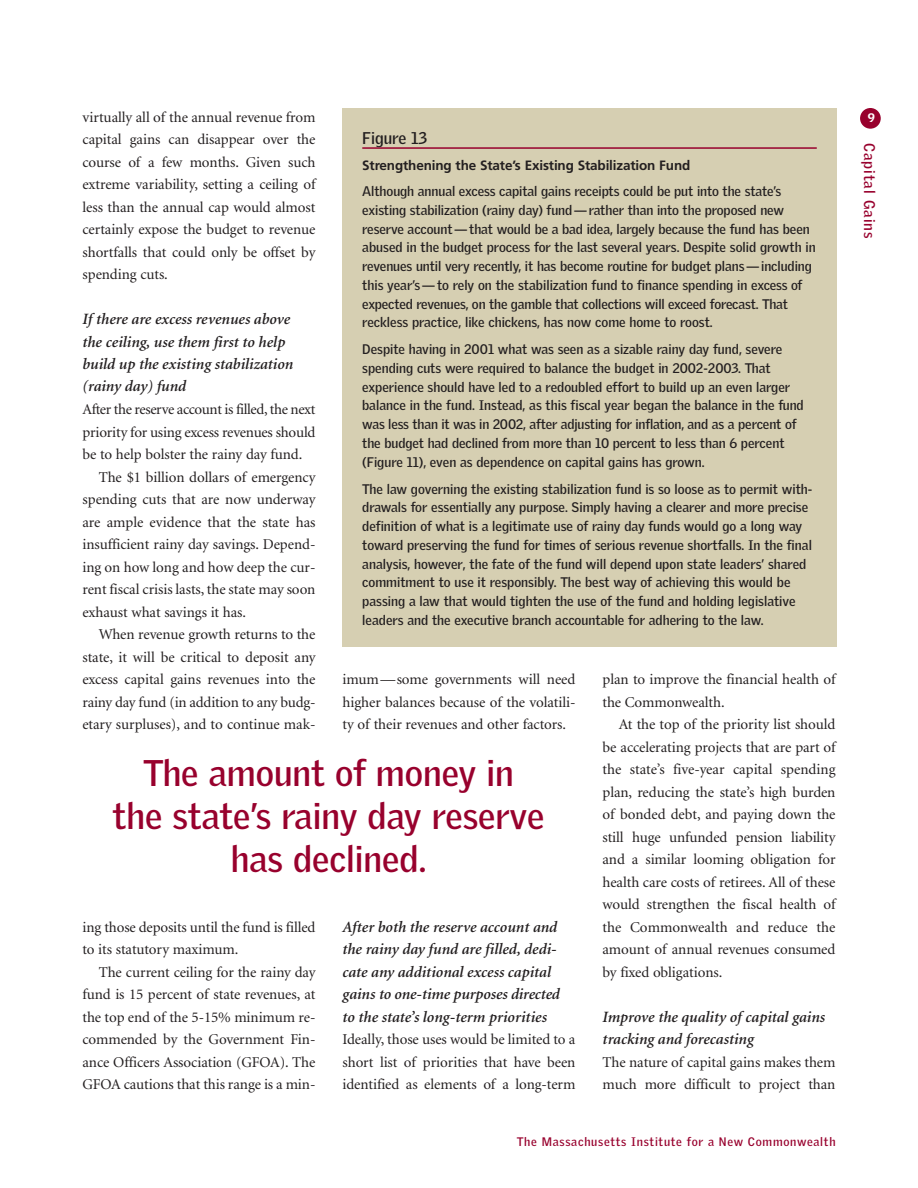
<style>
.page{position:relative;width:918px;height:1188px;background:#fff}
.page>*{position:absolute;margin:0;border:0;box-sizing:border-box;transform-origin:0 0}
.t1{font:700 36px/43.2px "Griffith Gothic";color:#98012d;text-align:center}
.t2{font:700 16.5px "Griffith Gothic";color:#231f20}
.t3{font:italic 600 15.75px/22.5px "Minion";color:#231f20}
.t4{font:15px/22.5px "Minion";letter-spacing:-.005em;color:#231f20;text-align:justify}
.t5{font:15px "Minion";letter-spacing:-.025em;color:#231f20}
.t6{font:700 15px "Griffith Gothic";letter-spacing:.06em;color:#98012d}
.t7{font:700 13.5px/18.8px "Griffith Gothic";color:#231f20}
.t8{font:700 13.5px "Frutiger";letter-spacing:-.01em;color:#231f20}
.t9{font:700 12px "Griffith Gothic";letter-spacing:.06em;color:#98012d}
.t10{font:900 12px "Griffith Gothic";color:#fff}
</style>
<div class="page">
<div style="left:860px;top:108px;width:21px;height:21px;background:#98012d;border-radius:50%"></div>
<div style="left:342px;top:108px;width:495px;height:539px;background:#d6cfb2"></div>
<hr style="left:362px;top:147px;width:455px;height:2px;background:#98012d">
<p class="t4" style="left:82px;top:107px;width:235px">virtually all of the annual revenue from capital gains can disappear over the course of a few months. Given such extreme variability, setting a ceiling of less than the annual cap would almost certainly expose the budget to revenue shortfalls that could only be offset by spending cuts.</p>
<p class="t3" style="left:82px;top:309px;width:212px">If there are excess revenues above the ceiling, use them first to help build up the existing stabilization (rainy day) fund</p>
<p class="t5" style="left:82px;top:403px;width:235px">After the reserve account is filled, the next</p>
<p class="t4" style="left:82px;top:422px;width:234px">priority for using excess revenues should</p>
<p class="t4" style="left:82px;top:444px;width:221px">be to help bolster the rainy day fund.</p>
<p class="t4" style="left:99px;top:467px;width:218px">The $1 billion dollars of emergency</p>
<p class="t4" style="left:82px;top:489px;width:234px">spending cuts that are now underway</p>
<p class="t4" style="left:82px;top:512px;width:234px">are ample evidence that the state has</p>
<p class="t4" style="left:82px;top:534px;width:234px">insufficient rainy day savings. Depend-</p>
<p class="t4" style="left:82px;top:557px;width:234px">ing on how long and how deep the cur-</p>
<p class="t4" style="left:82px;top:579px;width:234px">rent fiscal crisis lasts, the state may soon</p>
<p class="t4" style="left:82px;top:602px;width:165px">exhaust what savings it has.</p>
<p class="t4" style="left:99px;top:624px;width:218px">When revenue growth returns to the</p>
<p class="t4" style="left:82px;top:647px;width:235px">state, it will be critical to deposit any</p>
<p class="t4" style="left:82px;top:669px;width:234px">excess capital gains revenues into the</p>
<p class="t4" style="left:82px;top:692px;width:235px">rainy day fund (in addition to any budg-</p>
<p class="t4" style="left:82px;top:714px;width:235px">etary surpluses), and to continue mak-</p>
<p class="t2" style="left:362px;top:129px;width:66px">Figure 13</p>
<p class="t8" style="left:362px;top:160px;width:330px">Strengthening the State’s Existing Stabilization Fund</p>
<p class="t7" style="left:362px;top:182px;width:455px">Although annual excess capital gains receipts could be put into the state’s existing stabilization (rainy day) fund—rather than into the proposed new reserve account—that would be a bad idea, largely because the fund has been abused in the budget process for the last several years. Despite solid growth in revenues until very recently, it has become routine for budget plans—including this year’s—to rely on the stabilization fund to finance spending in excess of expected revenues, on the gamble that collections will exceed forecast. That reckless practice, like chickens, has now come home to roost.</p>
<p class="t7" style="left:362px;top:340px;width:443px">Despite having in 2001 what was seen as a sizable rainy day fund, severe spending cuts were required to balance the budget in 2002-2003. That experience should have led to a redoubled effort to build up an even larger balance in the fund. Instead, as this fiscal year began the balance in the fund was less than it was in 2002, after adjusting for inflation, and as a percent of the budget had declined from more than 10 percent to less than 6 percent (Figure 11), even as dependence on capital gains has grown.</p>
<p class="t7" style="left:362px;top:479px;width:452px">The law governing the existing stabilization fund is so loose as to permit with&shy;drawals for essentially any purpose. Simply having a clearer and more precise definition of what is a legitimate use of rainy day funds would go a long way toward preserving the fund for times of serious revenue shortfalls. In the final analysis, however, the fate of the fund will depend upon state leaders’ shared commitment to use it responsibly. The best way of achieving this would be passing a law that would tighten the use of the fund and holding legislative leaders and the executive branch accountable for adhering to the law.</p>
<p class="t4" style="left:343px;top:669px;width:235px">imum—some governments will need higher balances because of the volatili&shy;ty of their revenues and other factors.</p>
<p class="t4" style="left:603px;top:669px;width:235px">plan to improve the financial health of the Commonwealth.</p>
<p class="t4" style="left:603px;top:714px;width:235px;text-indent:16px">At the top of the priority list should be accelerating projects that are part of the state’s five-year capital spending plan, reducing the state’s high burden of bonded debt, and paying down the still huge unfunded pension liability and a similar looming obligation for health care costs of retirees. All of these would strengthen the fiscal health of the Commonwealth and reduce the amount of annual revenues consumed by fixed obligations.</p>
<p class="t3" style="left:602px;top:1006px;width:224px">Improve the quality of capital gains tracking and forecasting</p>
<p class="t4" style="left:602px;top:1052px;width:235px">The nature of capital gains makes them much more difficult to project than</p>
<h1 class="t1" style="left:113px;top:752px;width:433px">The amount of money in<br>the state’s rainy day reserve has declined.</h1>
<p class="t3" style="left:342px;top:916px;width:219px">After both the reserve account and the rainy day fund are filled, dedi&shy;cate any additional excess capital gains to one-time purposes directed to the state’s long-term priorities</p>
<p class="t4" style="left:343px;top:1029px;width:235px">Ideally, those uses would be limited to a short list of priorities that have been identified as elements of a long-term</p>
<p class="t4" style="left:82px;top:917px;width:234px">ing those deposits until the fund is filled to its statutory maximum.</p>
<p class="t4" style="left:83px;top:962px;width:235px;text-indent:16px">The current ceiling for the rainy day fund is 15 percent of state revenues, at the top end of the 5-15% minimum re&shy;commended by the Government Fin&shy;ance Officers Association (GFOA). The GFOA cautions that this range is a min-</p>
<p class="t9" style="left:517px;top:1135px;width:320px">The Massachusetts Institute for a New Commonwealth</p>
<p class="t10" style="left:868px;top:111px;width:9px">9</p>
<p class="t6" style="left:878px;top:143px;width:97px;rotate:90deg">Capital Gains</p>
</div>
